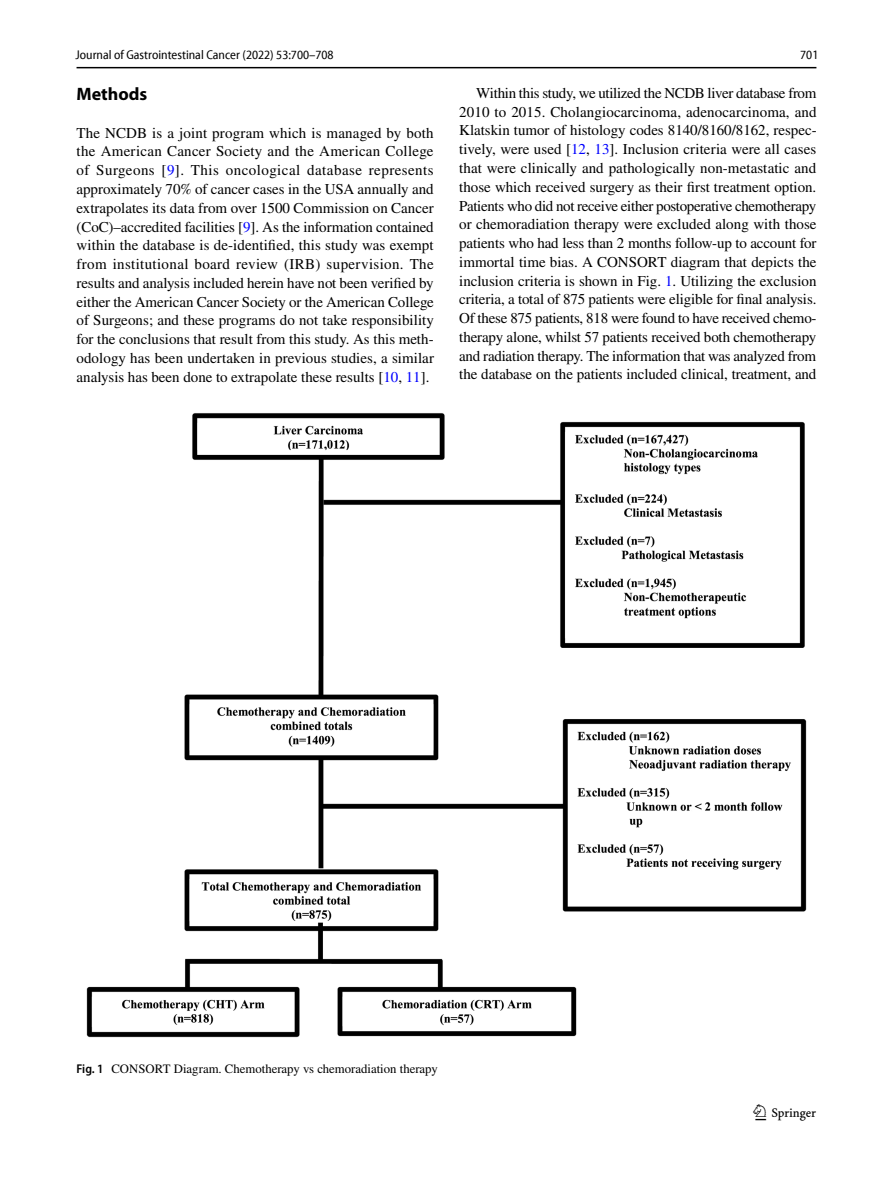
<style>
.page{position:relative;width:893px;height:1187px;background:#fff}
.page>*{position:absolute;margin:0;border:0;box-sizing:border-box;transform-origin:0 0}
.t1{font:22.5px "Springnew Regular 3";color:#000}
.t2{font:700 18px "Myriad Pro";color:#000}
.t3{font:15px/18.8px "STIX";letter-spacing:-.01em;color:#000;text-align:justify}
.t4{font:12.75px "STIX";color:#000}
.t5{font:semi-condensed 12.75px "Myriad Pro Unic";color:#000}
.s1{color:#00f}
.s2{font-family:"Myriad Pro";font-weight:600;font-stretch:semi-condensed}
</style>
<div class="page">
<hr style="left:77px;top:67px;width:739px;height:1px;background:#000">
<img style="left:86px;top:413px;width:721px;height:625px">
<p class="t5" style="left:76px;top:50px;width:260px">Journal of Gastrointestinal Cancer (2022) 53:700–708</p>
<p class="t2" style="left:77px;top:82px;width:72px">Methods</p>
<p class="t3" style="left:77px;top:124px;width:359px">The NCDB is a joint program which is managed by both the American Cancer Society and the American College of Surgeons [<span class="s1">9</span>]. This oncological database represents approximately 70% of cancer cases in the USA annually and extrapolates its data from over 1500 Commission on Cancer (CoC)–accredited facilities [<span class="s1">9</span>]. As the information contained within the database is de-identified, this study was exempt from institutional board review (IRB) supervision. The results and analysis included herein have not been verified by either the American Cancer Society or the American College of Surgeons; and these programs do not take responsibility for the conclusions that result from this study. As this meth&shy;odology has been undertaken in previous studies, a similar analysis has been done to extrapolate these results [<span class="s1">10</span>, <span class="s1">11</span>].</p>
<p class="t5" style="left:800px;top:50px;width:20px">701</p>
<p class="t3" style="left:459px;top:84px;width:359px;text-indent:17px">Within this study, we utilized the NCDB liver database from 2010 to 2015. Cholangiocarcinoma, adenocarcinoma, and Klatskin tumor of histology codes 8140/8160/8162, respec&shy;tively, were used [<span class="s1">12</span>, <span class="s1">13</span>]. Inclusion criteria were all cases that were clinically and pathologically non-metastatic and those which received surgery as their first treatment option.<br>Patients who did not receive either postoperative chemotherapy or chemoradiation therapy were excluded along with those patients who had less than 2 months follow-up to account for immortal time bias. A CONSORT diagram that depicts the inclusion criteria is shown in Fig. <span class="s1">1</span>. Utilizing the exclusion criteria, a total of 875 patients were eligible for final analysis.<br>Of these 875 patients, 818 were found to have received chemo&shy;therapy alone, whilst 57 patients received both chemotherapy and radiation therapy. The information that was analyzed from the database on the patients included clinical, treatment, and</p>
<p class="t4" style="left:77px;top:1060px;width:363px"><span class="s2">Fig. 1</span> CONSORT Diagram. Chemotherapy vs chemoradiation therapy</p>
<h1 class="t1" style="left:755px;top:1104px;width:62px">1 3</h1>
</div>
